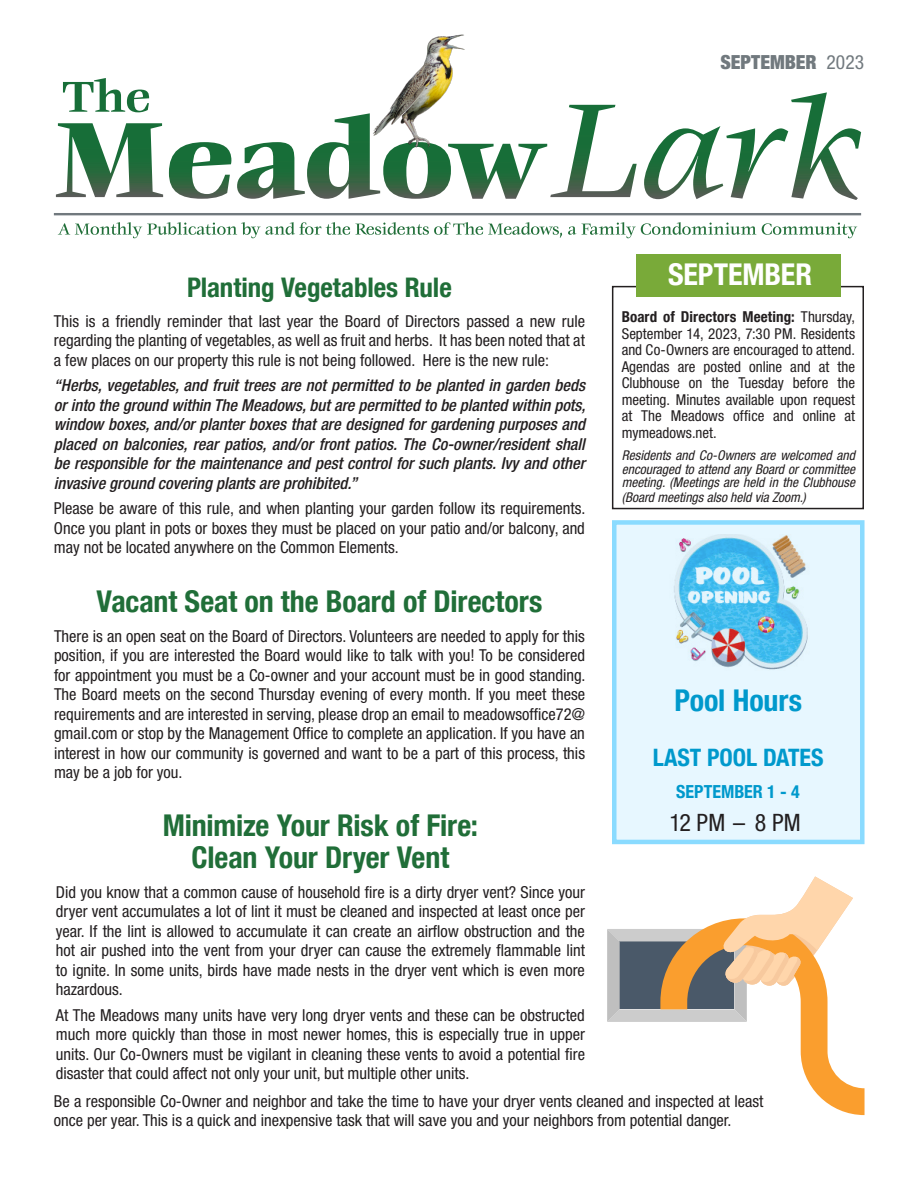
<style>
.page{position:relative;width:918px;height:1188px;background:#fff}
.page>*{position:absolute;margin:0;border:0;box-sizing:border-box;transform-origin:0 0}
.Headline{font:700 condensed 30px/31.5px "Helvetica Neue LT Com";letter-spacing:-.005em;color:#206e38;text-align:center}
.Headline-2{font:700 condensed 30px "Helvetica Neue LT Com";color:#fff}
.Headline-3{font:700 condensed 30px "Helvetica Neue LT Com";letter-spacing:-.005em;color:#09c}
.Headline-4{font:700 condensed 27px "Helvetica Neue LT Com";letter-spacing:-.005em;color:#206e38}
.Body{font:700 condensed 24px "Helvetica Neue LT Com";color:#09c}
.Calendar{font:condensed 24px "Helvetica Neue LT Std";color:#231f20}
.t1{font:900 condensed 19.5px "Helvetica Neue";color:#71797e}
.Headline-5{font:700 condensed 18px "Helvetica Neue LT Com";color:#09c}
.Body-2{font:condensed 16.5px/19.5px "Helvetica Neue LT Std";color:#231f20;text-align:justify}
.Body-3{font:italic 500 condensed 16.5px/19.5px "Helvetica Neue LT Std";color:#231f20;text-align:justify}
.Calendar-2{font:condensed 15px/16.5px "Helvetica Neue LT Std";color:#231f20;text-align:justify}
.Calendar-3{font:italic condensed 13.5px/13.5px "Helvetica Neue LT Std";color:#231f20;text-align:justify}
.s1{font-family:"Helvetica Neue LT Std";font-weight:400}
.s2{font-family:"Helvetica Neue LT Com";font-weight:700}
</style>
<div class="page">
<svg style="left:58px;top:222px;width:799px;height:16px"></svg>
<hr style="left:54px;top:213px;width:807px;height:2px;background:#71797e">
<svg style="left:56px;top:123px;width:107px;height:74px"></svg>
<svg style="left:169px;top:142px;width:62px;height:57px"></svg>
<svg style="left:237px;top:105px;width:400px;height:94px"></svg>
<svg style="left:644px;top:92px;width:217px;height:108px"></svg>
<svg style="left:63px;top:78px;width:86px;height:34px"></svg>
<img style="left:373px;top:34px;width:92px;height:114px">
<div style="left:612px;top:286px;width:252px;height:223px;border:2px solid #231f20"></div>
<div style="left:636px;top:254px;width:204px;height:42px;background:#79aa39"></div>
<div style="left:614px;top:522px;width:248px;height:320px;background:#e7f7ff"></div>
<div style="left:612px;top:520px;width:253px;height:324px;border:4px solid #8adbff"></div>
<img style="left:674px;top:534px;width:134px;height:136px">
<svg style="left:607px;top:876px;width:258px;height:239px"></svg>
<p class="t1" style="left:720px;top:50px;width:145px">SEPTEMBER <span class="s1">2023</span></p>
<p class="Headline-4" style="left:187px;top:271px;width:266px">Planting Vegetables Rule</p>
<p class="Body-2" style="left:54px;top:311px;width:533px">This is a friendly reminder that last year the Board of Directors passed a new rule regarding the planting of vegetables, as well as fruit and herbs. It has been noted that at a few places on our property this rule is not being followed. Here is the new rule:</p>
<p class="Body-3" style="left:54px;top:376px;width:533px">“Herbs, vegetables, and fruit trees are not permitted to be planted in garden beds or into the ground within The Meadows, but are permitted to be planted within pots, window boxes, and/or planter boxes that are designed for gardening purposes and placed on balconies, rear patios, and/or front patios. The Co-owner/resident shall be responsible for the maintenance and pest control for such plants. Ivy and other invasive ground covering plants are prohibited.”</p>
<p class="Body-2" style="left:54px;top:499px;width:533px">Please be aware of this rule, and when planting your garden follow its requirements.<br>Once you plant in pots or boxes they must be placed on your patio and/or balcony, and may not be located anywhere on the Common Elements.</p>
<p class="Headline" style="left:97px;top:585px;width:447px">Vacant Seat on the Board of Directors</p>
<p class="Body-2" style="left:54px;top:626px;width:533px">There is an open seat on the Board of Directors. Volunteers are needed to apply for this position, if you are interested the Board would like to talk with you! To be considered for appointment you must be a Co-owner and your account must be in good standing.<br>The Board meets on the second Thursday evening of every month. If you meet these requirements and are interested in serving, please drop an email to meadowsoffice72@ gmail.com or stop by the Management Office to complete an application. If you have an interest in how our community is governed and want to be a part of this process, this may be a job for you.</p>
<p class="Headline" style="left:163px;top:810px;width:317px">Minimize Your Risk of Fire:<br>Clean Your Dryer Vent</p>
<p class="Body-2" style="left:56px;top:882px;width:531px">Did you know that a common cause of household fire is a dirty dryer vent? Since your dryer vent accumulates a lot of lint it must be cleaned and inspected at least once per year. If the lint is allowed to accumulate it can create an airflow obstruction and the hot air pushed into the vent from your dryer can cause the extremely flammable lint to ignite. In some units, birds have made nests in the dryer vent which is even more hazardous.</p>
<p class="Body-2" style="left:56px;top:1005px;width:531px">At The Meadows many units have very long dryer vents and these can be obstructed much more quickly than those in most newer homes, this is especially true in upper units. Our Co-Owners must be vigilant in cleaning these vents to avoid a potential fire disaster that could affect not only your unit, but multiple other units.</p>
<p class="Headline-2" style="left:668px;top:256px;width:146px">SEPTEMBER</p>
<p class="Calendar-2" style="left:622px;top:309px;width:235px"><span class="s2">Board of Directors Meeting:</span> Thursday, September 14, 2023, 7:30 PM. Residents and Co-Owners are encouraged to attend.<br>Agendas are posted online and at the Clubhouse on the Tuesday before the meeting. Minutes available upon request at The Meadows office and online at mymeadows.net.</p>
<p class="Calendar-3" style="left:622px;top:449px;width:235px">Residents and Co-Owners are welcomed and encouraged to attend any Board or committee meeting. (Meetings are held in the Clubhouse</p>
<p class="Calendar-3" style="left:622px;top:491px;width:186px">(Board meetings also held via Zoom.)</p>
<p class="Headline-3" style="left:674px;top:682px;width:129px">Pool Hours</p>
<p class="Body" style="left:653px;top:743px;width:172px">LAST POOL DATES</p>
<p class="Headline-5" style="left:676px;top:781px;width:125px">SEPTEMBER 1 - 4</p>
<p class="Calendar" style="left:669px;top:809px;width:133px">12 PM – 8 PM</p>
<p class="Body-2" style="left:54px;top:1091px;width:711px">Be a responsible Co-Owner and neighbor and take the time to have your dryer vents cleaned and inspected at least once per year. This is a quick and inexpensive task that will save you and your neighbors from potential danger.</p>
</div>
